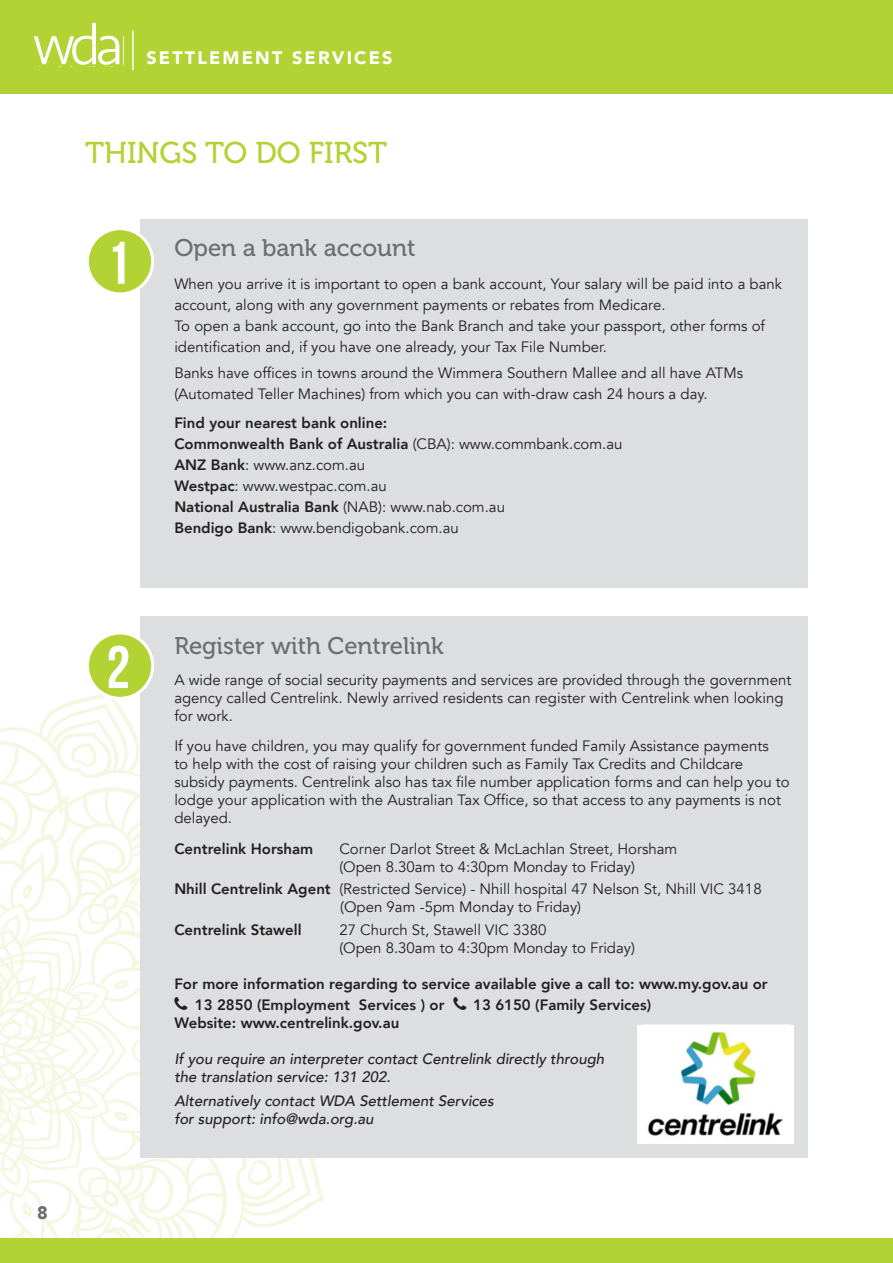
<style>
.page{position:relative;width:893px;height:1263px;background:#fff}
.page>*{position:absolute;margin:0;border:0;box-sizing:border-box;transform-origin:0 0}
.t1{font:60px "Bebas Neue";color:#fff}
.t2{font:30px "Museo 500";color:#b3d234}
.t3{font:24px "Museo 500";color:#6c6d70}
.t4{font:600 18.6px "Myriad Pro";color:#fff}
.t5{font:900 18px "Avenir";letter-spacing:.12em;color:#fff}
.t6{font:900 18px "Avenir";color:#6c6d70}
.t7{font:15px/18px "Avenir";color:#231f20}
.t8{font:800 15px "Avenir";color:#231f20}
.t9{font:italic 500 15px/18px "Avenir";color:#231f20}
.s1{font-family:"Myriad Pro";font-weight:600;font-size:18.6px}
.s2{font-weight:400}
.s3{font-weight:800}
</style>
<div class="page">
<svg style="left:0;top:694px;width:324px;height:532px"></svg>
<svg style="left:0;top:743px;width:272px;height:495px"></svg>
<div style="left:0;top:1238px;width:893px;height:25px;background:#b3d234"></div>
<div style="left:0;top:0;width:893px;height:94px;background:#b3d234"></div>
<svg style="left:34px;top:23px;width:85px;height:44px"></svg>
<hr style="left:132px;top:30px;width:2px;height:40px;background:#fff">
<div style="left:140px;top:219px;width:668px;height:369px;background:#dddee0"></div>
<div style="left:87px;top:229px;width:66px;height:65px;background:#b3d234;border-radius:50%"></div>
<div style="left:86px;top:227px;width:68px;height:68px;border:3px solid #fff;border-radius:50%"></div>
<div style="left:140px;top:617px;width:668px;height:541px;background:#dddee0"></div>
<div style="left:637px;top:1025px;width:157px;height:119px;background:#fff"></div>
<img style="left:647px;top:1031px;width:136px;height:105px">
<div style="left:87px;top:633px;width:66px;height:65px;background:#b3d234;border-radius:50%"></div>
<div style="left:86px;top:631px;width:68px;height:69px;border:3px solid #fff;border-radius:50%"></div>
<p class="t5" style="left:128px;top:43px;width:266px"><span class="s1">Ser</span>SETTLEMENT SERVICES</p>
<p class="t4" style="left:154px;top:47px;width:41px">vices</p>
<p class="t2" style="left:85px;top:136px;width:304px">THINGS TO DO FIRST</p>
<p class="t1" style="left:106px;top:230px;width:25px">1</p>
<p class="t3" style="left:174px;top:235px;width:243px">Open a bank account</p>
<p class="t7" style="left:174px;top:274px;width:609px;line-height:21px">When you arrive it is important to open a bank account, Your salary will be paid into a bank account, along with any government payments or rebates from Medicare.<br>To open a bank account, go into the Bank Branch and take your passport, other forms of identification and, if you have one already, your Tax File Number.</p>
<p class="t7" style="left:174px;top:362px;width:570px;line-height:21px">Banks have offices in towns around the Wimmera Southern Mallee and all have ATMs (Automated Teller Machines) from which you can with-draw cash 24 hours a day.</p>
<p class="t8" style="left:174px;top:411px;width:215px">Find your nearest bank online:</p>
<p class="t8" style="left:174px;top:432px;width:450px">Commonwealth Bank of Australia <span class="s2">(CBA): www.commbank.com.au</span></p>
<p class="t7" style="left:174px;top:456px;width:192px"><span class="s3">ANZ Bank</span>: www.anz.com.au</p>
<p class="t7" style="left:174px;top:477px;width:214px"><span class="s3">Westpac</span>: www.westpac.com.au</p>
<p class="t8" style="left:174px;top:495px;width:332px">National Australia Bank <span class="s2">(NAB): www.nab.com.au</span></p>
<p class="t7" style="left:174px;top:519px;width:286px"><span class="s3">Bendigo Bank</span>: www.bendigobank.com.au</p>
<p class="t6" style="left:37px;top:1197px;width:12px">8</p>
<p class="t1" style="left:106px;top:634px;width:25px">2</p>
<p class="t3" style="left:174px;top:632px;width:271px">Register with Centrelink</p>
<p class="t7" style="left:174px;top:671px;width:618px">A wide range of social security payments and services are provided through the government agency called Centrelink. Newly arrived residents can register with Centrelink when looking for work.</p>
<p class="t7" style="left:174px;top:737px;width:617px">If you have children, you may qualify for government funded Family Assistance payments<br>to help with the cost of raising your children such as Family Tax Credits and Childcare subsidy payments. Centrelink also has tax file number application forms and can help you to lodge your application with the Australian Tax Office, so that access to any payments is not delayed.</p>
<p class="t8" style="left:174px;top:837px;width:140px">Centrelink Horsham</p>
<p class="t7" style="left:339px;top:840px;width:340px">Corner Darlot Street &amp; McLachlan Street, Horsham</p>
<p class="t7" style="left:339px;top:858px;width:297px">(Open 8.30am to 4:30pm Monday to Friday)</p>
<p class="t7" style="left:340px;top:880px;width:423px;text-indent:-166px"><span class="s3">Nhill Centrelink Agent</span> (Restricted Service) - Nhill hospital 47 Nelson St, Nhill VIC 3418 (Open 9am -5pm Monday to Friday)</p>
<p class="t8" style="left:174px;top:918px;width:129px">Centrelink Stawell</p>
<p class="t7" style="left:339px;top:921px;width:209px">27 Church St, Stawell VIC 3380</p>
<p class="t7" style="left:339px;top:939px;width:297px">(Open 8.30am to 4:30pm Monday to Friday)</p>
<p class="t8" style="left:174px;top:972px;width:595px">For more information regarding to service available give a call to: www.my.gov.au or</p>
<p class="t8" style="left:195px;top:993px;width:251px">13 2850 (Employment Services ) or</p>
<p class="t8" style="left:473px;top:993px;width:180px">13 6150 (Family Services)</p>
<p class="t8" style="left:174px;top:1011px;width:227px">Website: www.centrelink.gov.au</p>
<p class="t9" style="left:174px;top:1050px;width:431px">If you require an interpreter contact Centrelink directly through the translation service: 131 202.</p>
<p class="t9" style="left:174px;top:1092px;width:321px">Alternatively contact WDA Settlement Services for support: info@wda.org.au</p>
</div>
